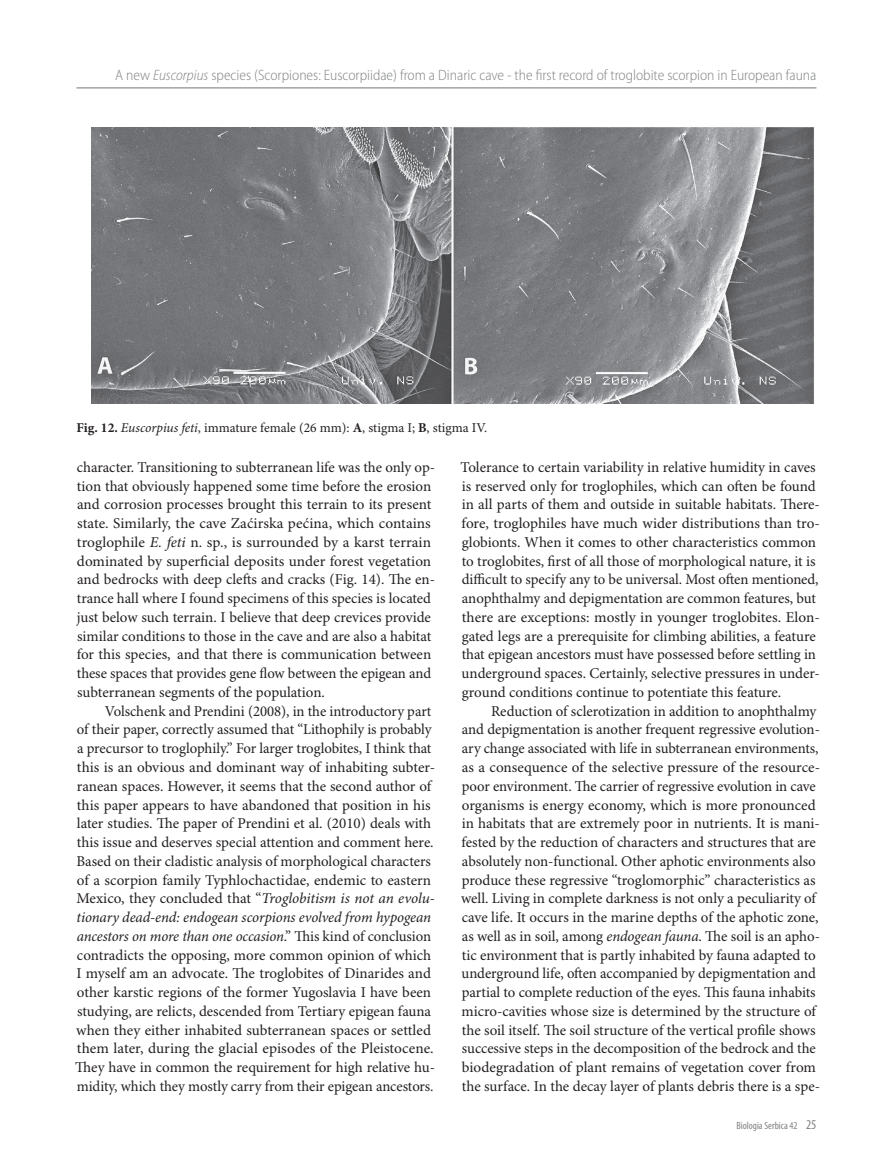
<style>
.page{position:relative;width:893px;height:1170px;background:#fff}
.page>*{position:absolute;margin:0;border:0;box-sizing:border-box;transform-origin:0 0}
.t1{font:15px/18.8px "Minion Pro";letter-spacing:-.005em;color:#231f20}
.t2{font:300 semi-condensed 15px "Myriad Pro";color:#808285}
.t3{font:13.5px "Minion Pro";color:#231f20}
.t4{font:condensed 10.5px "Myriad Pro";color:#808285}
.s1{font-style:italic}
.s2{font-weight:700}
.s3{font-size:13.5px}
</style>
<div class="page">
<hr style="left:77px;top:87px;width:739px;height:1px;background:#808285">
<img style="left:91px;top:128px;width:723px;height:276px">
<p class="t2" style="left:115px;top:67px;width:703px">A new <span class="s1">Euscorpius</span> species (Scorpiones: Euscorpiidae) from a Dinaric cave - the first record of troglobite scorpion in European fauna</p>
<p class="t3" style="left:77px;top:419px;width:412px"><span class="s2">Fig. 12.</span> <span class="s1">Euscorpius feti</span>, immature female (26 mm): <span class="s2">A</span>, stigma I; <span class="s2">B</span>, stigma IV.</p>
<p class="t1" style="left:77px;top:458px;width:360px">character. Transitioning to subterranean life was the only op&shy;tion that obviously happened some time before the erosion and corrosion processes brought this terrain to its present state. Similarly, the cave Zaćirska pećina, which contains troglophile <span class="s1">E. feti</span> n. sp., is surrounded by a karst terrain dominated by superficial deposits under forest vegetation and bedrocks with deep clefts and cracks (Fig. 14). The en&shy;trance hall where I found specimens of this species is located just below such terrain. I believe that deep crevices provide similar conditions to those in the cave and are also a habitat for this species, and that there is communication between these spaces that provides gene flow between the epigean and subterranean segments of the population.</p>
<p class="t1" style="left:75px;top:702px;width:361px;text-indent:30px">Volschenk and Prendini (2008), in the introductory part of their paper, correctly assumed that “Lithophily is probably a precursor to troglophily.” For larger troglobites, I think that this is an obvious and dominant way of inhabiting subter&shy;ranean spaces. However, it seems that the second author of this paper appears to have abandoned that position in his later studies. The paper of Prendini et al. (2010) deals with this issue and deserves special attention and comment here.<br>Based on their cladistic analysis of morphological characters of a scorpion family Typhlochactidae, endemic to eastern Mexico, they concluded that “<span class="s1">Troglobitism is not an evolu&shy;tionary dead-end: endogean scorpions evolved from hypogean ancestors on more than one occasion</span>.” This kind of conclusion contradicts the opposing, more common opinion of which I myself am an advocate. The troglobites of Dinarides and other karstic regions of the former Yugoslavia I have been studying, are relicts, descended from Tertiary epigean fauna when they either inhabited subterranean spaces or settled them later, during the glacial episodes of the Pleistocene.<br>They have in common the requirement for high relative hu&shy;midity, which they mostly carry from their epigean ancestors.</p>
<p class="t1" style="left:461px;top:458px;width:361px">Tolerance to certain variability in relative humidity in caves is reserved only for troglophiles, which can often be found in all parts of them and outside in suitable habitats. There&shy;fore, troglophiles have much wider distributions than tro&shy;globionts. When it comes to other characteristics common to troglobites, first of all those of morphological nature, it is difficult to specify any to be universal. Most often mentioned, anophthalmy and depigmentation are common features, but there are exceptions: mostly in younger troglobites. Elon&shy;gated legs are a prerequisite for climbing abilities, a feature that epigean ancestors must have possessed before settling in underground spaces. Certainly, selective pressures in under&shy;ground conditions continue to potentiate this feature.</p>
<p class="t1" style="left:461px;top:702px;width:360px;text-indent:30px">Reduction of sclerotization in addition to anophthalmy and depigmentation is another frequent regressive evolution&shy;ary change associated with life in subterranean environments, as a consequence of the selective pressure of the resource&shy;poor environment. The carrier of regressive evolution in cave organisms is energy economy, which is more pronounced in habitats that are extremely poor in nutrients. It is mani&shy;fested by the reduction of characters and structures that are absolutely non-functional. Other aphotic environments also produce these regressive “troglomorphic” characteristics as well. Living in complete darkness is not only a peculiarity of cave life. It occurs in the marine depths of the aphotic zone, as well as in soil, among <span class="s1">endogean fauna</span>. The soil is an apho&shy;tic environment that is partly inhabited by fauna adapted to underground life, often accompanied by depigmentation and partial to complete reduction of the eyes. This fauna inhabits micro-cavities whose size is determined by the structure of the soil itself. The soil structure of the vertical profile shows successive steps in the decomposition of the bedrock and the biodegradation of plant remains of vegetation cover from the surface. In the decay layer of plants debris there is a spe-</p>
<p class="t4" style="left:736px;top:1119px;width:81px">Biologia Serbica 42 <span class="s3">25</span></p>
</div>
